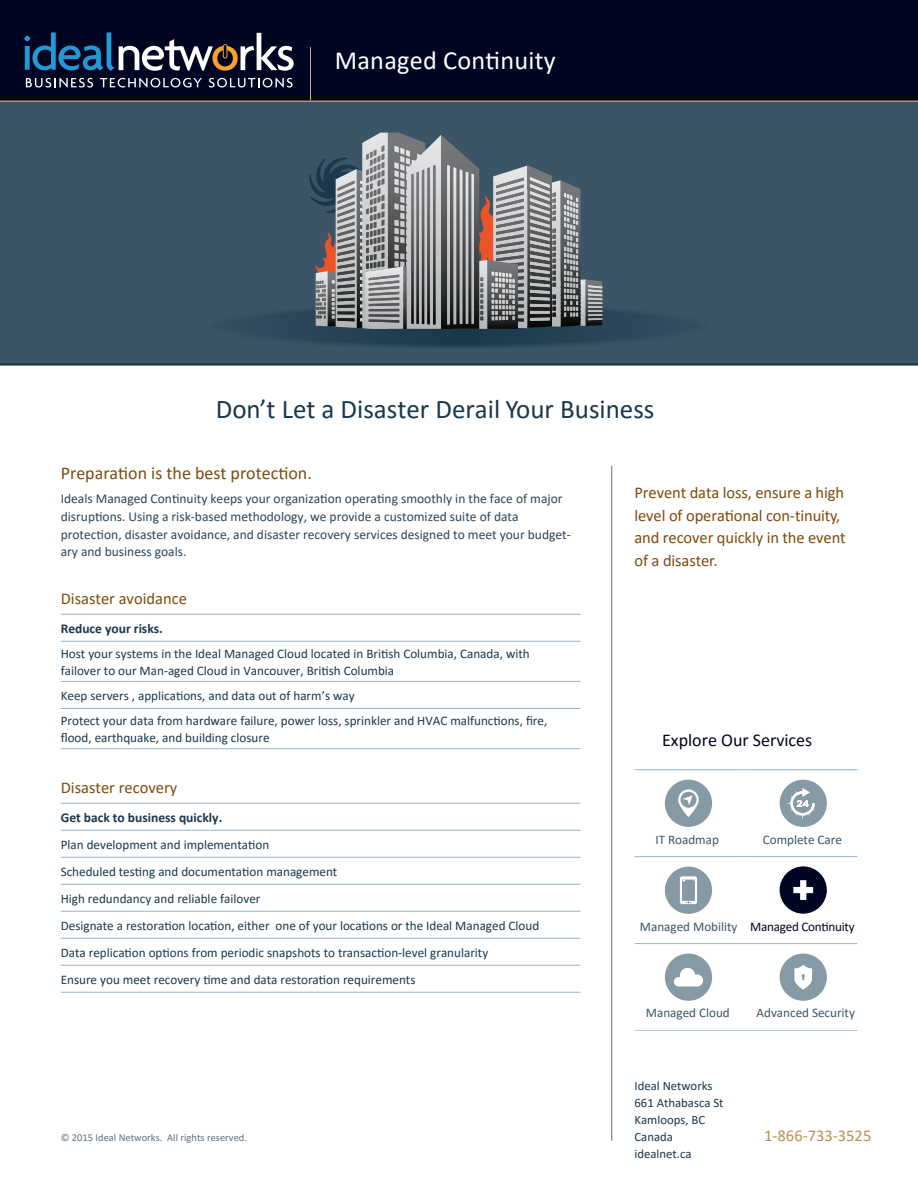
<style>
.page{position:relative;width:918px;height:1188px;background:#fff}
.page>*{position:absolute;margin:0;border:0;box-sizing:border-box;transform-origin:0 0}
.t1{font:27px "Calibri";color:#1a374b}
.t2{font:26.25px "Calibri";letter-spacing:.01em;color:#fff}
.t3{font:18px "Calibri";color:#7d4b0d}
.t4{font:18px "Calibri";color:#000521}
.t5{font:16.5px/22.5px "Calibri";letter-spacing:-.005em;color:#7d4b0d}
.t6{font:16.5px "Calibri";color:#b79256}
.t7{font:13.5px/17.7px "Calibri";color:#2c4558}
.t8{font:700 13.5px "Calibri";color:#1a374b}
.t9{font:13.2px/27px "Calibri";color:#1a374b}
.t10{font:13.2px "Calibri";color:#3b5566}
.t11{font:13.2px "Calibri";letter-spacing:-.02em;color:#000521}
.t12{font:12.75px/17px "Calibri";color:#1a374b}
.t13{font:10.5px "Calibri";color:#627182}
</style>
<div class="page">
<div style="left:0;top:101px;width:918px;height:263px;background:#3b5566"></div>
<div style="left:0;top:0;width:918px;height:101px;background:#000521"></div>
<hr style="left:310px;top:47px;width:1px;height:54px;background:#cfb181">
<hr style="left:611px;top:466px;width:1px;height:675px;background:#6c6d70">
<hr style="left:0;top:100px;width:918px;height:2px;background:#b79256">
<hr style="left:0;top:363px;width:918px;height:3px;background:#1a374b">
<hr style="left:634px;top:856px;width:108px;height:1px;background:#99b3d3">
<hr style="left:749px;top:856px;width:108px;height:1px;background:#99b3d3">
<hr style="left:634px;top:769px;width:108px;height:1px;background:#99b3d3">
<hr style="left:749px;top:769px;width:108px;height:1px;background:#99b3d3">
<hr style="left:634px;top:943px;width:108px;height:1px;background:#99b3d3">
<hr style="left:749px;top:943px;width:108px;height:1px;background:#99b3d3">
<hr style="left:634px;top:1030px;width:108px;height:1px;background:#b5c7de">
<hr style="left:749px;top:1030px;width:108px;height:1px;background:#b5c7de">
<div style="left:665px;top:780px;width:47px;height:47px;background:#869aa6;border-radius:50%"></div>
<svg style="left:678px;top:789px;width:21px;height:28px"></svg>
<div style="left:780px;top:780px;width:47px;height:47px;background:#869aa6;border-radius:50%"></div>
<svg style="left:788px;top:788px;width:27px;height:30px"></svg>
<div style="left:665px;top:867px;width:47px;height:47px;background:#869aa6;border-radius:50%"></div>
<svg style="left:680px;top:876px;width:17px;height:28px"></svg>
<div style="left:665px;top:954px;width:47px;height:47px;background:#869aa6;border-radius:50%"></div>
<svg style="left:674px;top:968px;width:29px;height:19px"></svg>
<div style="left:780px;top:954px;width:47px;height:47px;background:#869aa6;border-radius:50%"></div>
<svg style="left:794px;top:965px;width:18px;height:25px"></svg>
<svg style="left:209px;top:302px;width:500px;height:48px;fill:#2c4759"></svg>
<hr style="left:61px;top:803px;width:519px;height:1px;background:#99b3d3">
<hr style="left:61px;top:830px;width:519px;height:1px;background:#99b3d3">
<hr style="left:61px;top:857px;width:519px;height:1px;background:#99b3d3">
<hr style="left:61px;top:884px;width:519px;height:1px;background:#99b3d3">
<hr style="left:61px;top:911px;width:519px;height:1px;background:#99b3d3">
<hr style="left:61px;top:938px;width:519px;height:1px;background:#99b3d3">
<hr style="left:61px;top:965px;width:519px;height:1px;background:#99b3d3">
<hr style="left:61px;top:992px;width:519px;height:1px;background:#99b3d3">
<hr style="left:61px;top:614px;width:519px;height:1px;background:#99b3d3">
<hr style="left:61px;top:641px;width:519px;height:1px;background:#99b3d3">
<hr style="left:61px;top:681px;width:519px;height:1px;background:#99b3d3">
<hr style="left:61px;top:708px;width:519px;height:1px;background:#99b3d3">
<hr style="left:61px;top:748px;width:519px;height:1px;background:#99b3d3">
<svg style="left:307px;top:133px;width:295px;height:196px"></svg>
<svg style="left:779px;top:866px;width:48px;height:48px"></svg>
<svg style="left:26px;top:78px;width:67px;height:10px"></svg>
<svg style="left:100px;top:78px;width:102px;height:10px"></svg>
<svg style="left:209px;top:78px;width:84px;height:10px"></svg>
<svg style="left:24px;top:32px;width:270px;height:39px"></svg>
<h2 class="t2" style="left:335px;top:42px;width:222px">Managed Continuity</h2>
<h1 class="t1" style="left:216px;top:391px;width:440px">Don’t Let a Disaster Derail Your Business</h1>
<h3 class="t3" style="left:61px;top:461px;width:253px">Preparation is the best protection.</h3>
<p class="t7" style="left:61px;top:490px;width:512px">Ideals Managed Continuity keeps your organization operating smoothly in the face of major disruptions. Using a risk-based methodology, we provide a customized suite of data protection, disaster avoidance, and disaster recovery services designed to meet your budget&shy;ary and business goals.</p>
<p class="t5" style="left:61px;top:587px;width:128px">Disaster avoidance</p>
<p class="t8" style="left:61px;top:619px;width:104px">Reduce your risks.</p>
<p class="t9" style="left:61px;top:645px;width:470px;line-height:17px">Host your systems in the Ideal Managed Cloud located in British Columbia, Canada, with failover to our Man-aged Cloud in Vancouver, British Columbia</p>
<p class="t9" style="left:61px;top:683px;width:488px;line-height:25.2px">Keep servers , applications, and data out of harm’s way<br>Protect your data from hardware failure, power loss, sprinkler and HVAC malfunctions, fire,</p>
<p class="t9" style="left:61px;top:724px;width:210px">flood, earthquake, and building closure</p>
<p class="t5" style="left:61px;top:776px;width:118px">Disaster recovery</p>
<p class="t8" style="left:61px;top:808px;width:163px">Get back to business quickly.</p>
<p class="t9" style="left:61px;top:830px;width:480px">Plan development and implementation<br>Scheduled testing and documentation management<br>High redundancy and reliable failover<br>Designate a restoration location, either one of your locations or the Ideal Managed Cloud Data replication options from periodic snapshots to transaction-level granularity<br>Ensure you meet recovery time and data restoration requirements</p>
<p class="t13" style="left:61px;top:1130px;width:188px">© 2015 Ideal Networks. All rights reserved.</p>
<p class="t5" style="left:634px;top:481px;width:213px">Prevent data loss, ensure a high level of operational con-tinuity, and recover quickly in the event of a disaster.</p>
<h3 class="t4" style="left:662px;top:728px;width:152px">Explore Our Services</h3>
<p class="t10" style="left:655px;top:830px;width:65px">IT Roadmap</p>
<p class="t10" style="left:763px;top:830px;width:81px">Complete Care</p>
<p class="t10" style="left:640px;top:917px;width:99px">Managed Mobility</p>
<p class="t11" style="left:750px;top:917px;width:106px">Managed Continuity</p>
<p class="t10" style="left:646px;top:1004px;width:85px">Managed Cloud</p>
<p class="t10" style="left:757px;top:1004px;width:100px">Advanced Security</p>
<p class="t12" style="left:634px;top:1077px;width:91px">Ideal Networks<br>661 Athabasca St<br>Kamloops, BC<br>Canada idealnet.ca</p>
<p class="t6" style="left:764px;top:1124px;width:109px">1-866-733-3525</p>
</div>
